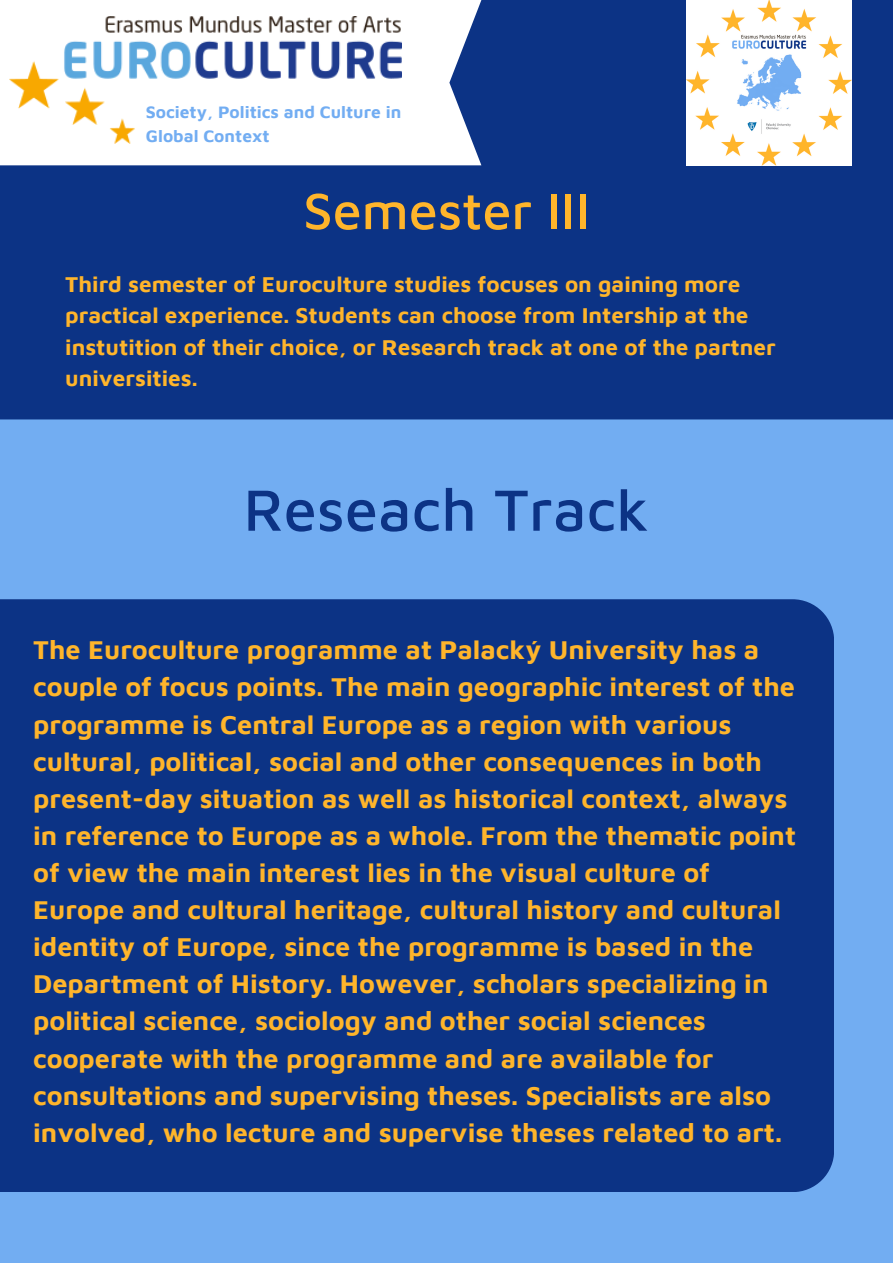
<style>
.page{position:relative;width:893px;height:1264px;background:#fff}
.page>*{position:absolute;margin:0;border:0;box-sizing:border-box;transform-origin:0 0}
.t1{font:500 60px "Maven Pro";color:#0c3385}
.t2{font:500 52.5px "Maven Pro";color:#ffb52b}
.t3{font:700 27px/37px "Maven Pro";color:#ffb52b}
.t4{font:700 22.5px/31.5px "Maven Pro";color:#ffb52b}
.t5{font:700 17.4px "Maven Pro";color:#72adf2}
</style>
<div class="page">
<div style="left:0;top:0;width:892px;height:1262px;background:#72adf2"></div>
<div style="left:0;top:0;width:892px;height:419px;background:#0c3385"></div>
<svg style="left:0;top:0;width:481px;height:165px;background:#e9edf4"></svg>
<img style="left:10px;top:17px;width:391px;height:127px">
<img style="left:686px;top:0;width:165px;height:165px">
<div style="left:0;top:599px;width:834px;height:593px;background:#0c3385"></div>
<p class="t5" style="left:146px;top:101px;width:257px">Society, Politics and Culture in</p>
<p class="t5" style="left:146px;top:125px;width:125px">Global Context</p>
<p class="t2" style="left:303px;top:178px;width:288px">Semester III</p>
<p class="t4" style="left:65px;top:267px;width:712px">Third semester of Euroculture studies focuses on gaining more practical experience. Students can choose from Intership at the instutition of their choice, or Research track at one of the partner universities.</p>
<p class="t1" style="left:244px;top:473px;width:407px">Reseach Track</p>
<p class="t3" style="left:33px;top:630px;width:764px">The Euroculture programme at Palacký University has a couple of focus points. The main geographic interest of the programme is Central Europe as a region with various cultural, political, social and other consequences in both present-day situation as well as historical context, always in reference to Europe as a whole. From the thematic point of view the main interest lies in the visual culture of Europe and cultural heritage, cultural history and cultural identity of Europe, since the programme is based in the Department of History. However, scholars specializing in political science, sociology and other social sciences cooperate with the programme and are available for consultations and supervising theses. Specialists are also involved, who lecture and supervise theses related to art.</p>
</div>
